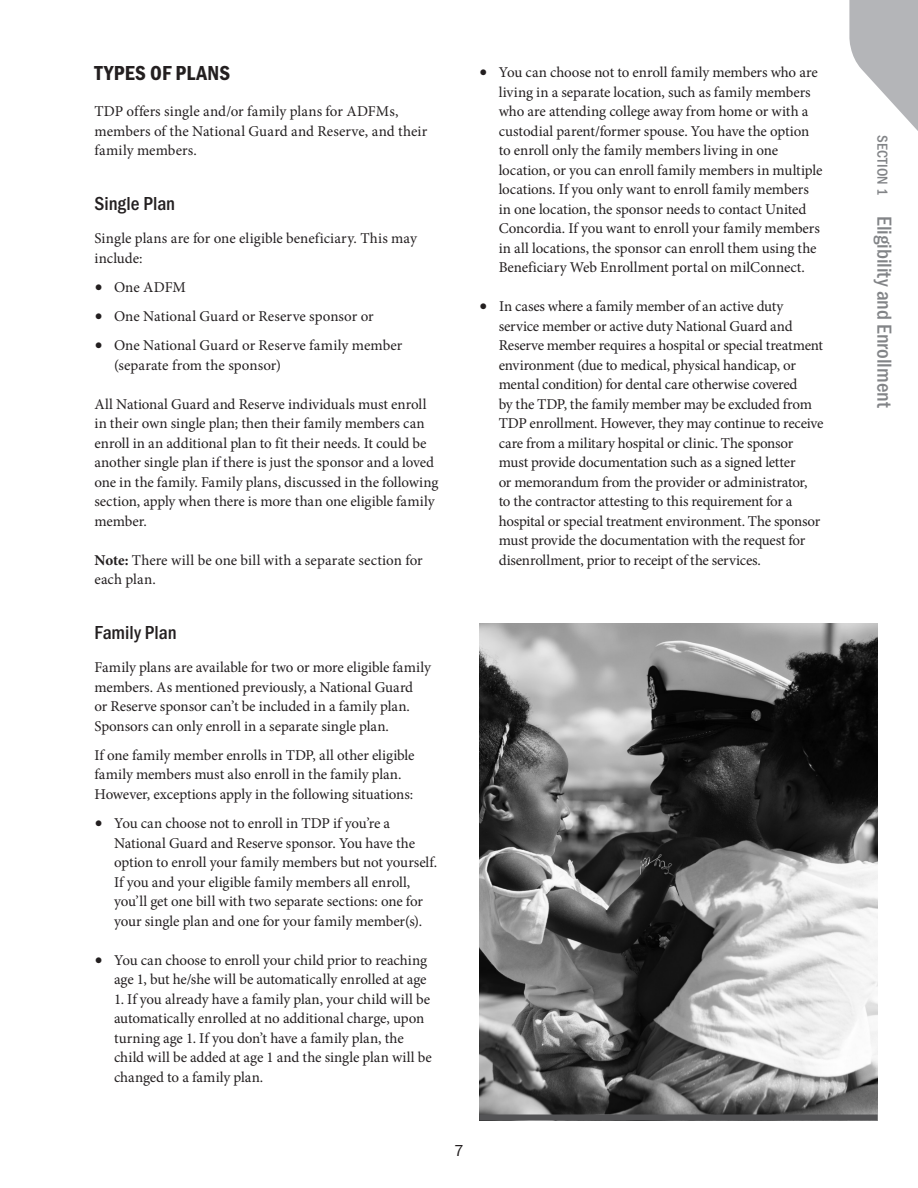
<style>
.page{position:relative;width:918px;height:1188px;background:#fff}
.page>*{position:absolute;margin:0;border:0;box-sizing:border-box;transform-origin:0 0}
.t1{font:500 21px "Franklin Gothic URW Cond";letter-spacing:-.005em;color:#828487}
.S1{font:21px "Franklin Gothic URW Con Dem";letter-spacing:.02em;color:#231f20}
.S2{font:500 19.5px "Franklin Gothic URW Cond";color:#231f20}
.t2{font:16.5px "Franklin Gothic URW Boo";color:#231f20}
.P_-_before_bullets_and_or_number{font:15px/19.5px "Minion Pro";letter-spacing:-.01em;color:#231f20}
.P_-_before_bullets_and_or_number-2{font:15px/19.5px "Minion Pro";letter-spacing:.01em;color:#231f20}
.s1{font-size:21.75px}
.s2{font-weight:700}
.s3{font-size:15px}
</style>
<div class="page">
<svg style="left:849px;top:0;width:69px;height:131px"></svg>
<img style="left:479px;top:623px;width:399px;height:491px">
<div style="left:479px;top:1114px;width:399px;height:6px;background:#535355"></div>
<p class="S1" style="left:94px;top:59px;width:137px">TYPES OF PLANS</p>
<p class="P_-_before_bullets_and_or_number" style="left:94px;top:102px;width:334px">TDP offers single and/or family plans for ADFMs, members of the National Guard and Reserve, and their family members.</p>
<p class="S2" style="left:94px;top:190px;width:82px">Single Plan</p>
<p class="P_-_before_bullets_and_or_number" style="left:94px;top:229px;width:324px">Single plans are for one eligible beneficiary. This may include:</p>
<p class="P_-_before_bullets_and_or_number" style="left:94px;top:277px;width:93px"><span class="s1">•</span> One ADFM</p>
<p class="P_-_before_bullets_and_or_number" style="left:94px;top:307px;width:281px"><span class="s1">•</span> One National Guard or Reserve sponsor or</p>
<p class="P_-_before_bullets_and_or_number" style="left:114px;top:336px;width:290px;text-indent:-20px"><span class="s1">•</span> One National Guard or Reserve family member (separate from the sponsor)</p>
<p class="P_-_before_bullets_and_or_number" style="left:94px;top:394px;width:346px">All National Guard and Reserve individuals must enroll in their own single plan; then their family members can enroll in an additional plan to fit their needs. It could be another single plan if there is just the sponsor and a loved one in the family. Family plans, discussed in the following section, apply when there is more than one eligible family member.</p>
<p class="P_-_before_bullets_and_or_number-2" style="left:94px;top:550px;width:330px"><span class="s2">Note:</span> There will be one bill with a separate section for each plan.</p>
<p class="S2" style="left:94px;top:619px;width:84px">Family Plan</p>
<p class="P_-_before_bullets_and_or_number" style="left:94px;top:658px;width:338px">Family plans are available for two or more eligible family members. As mentioned previously, a National Guard<br>or Reserve sponsor can’t be included in a family plan.<br>Sponsors can only enroll in a separate single plan.</p>
<p class="P_-_before_bullets_and_or_number" style="left:94px;top:745px;width:322px">If one family member enrolls in TDP, all other eligible family members must also enroll in the family plan.<br>However, exceptions apply in the following situations:</p>
<p class="P_-_before_bullets_and_or_number" style="left:114px;top:814px;width:325px;text-indent:-20px"><span class="s1">•</span> You can choose not to enroll in TDP if you’re a National Guard and Reserve sponsor. You have the option to enroll your family members but not yourself.<br>If you and your eligible family members all enroll, you’ll get one bill with two separate sections: one for your single plan and one for your family member(s).</p>
<p class="P_-_before_bullets_and_or_number" style="left:94px;top:950px;width:334px;text-align:right"><span class="s1">•</span> You can choose to enroll your child prior to reaching age 1, but he/she will be automatically enrolled at age</p>
<p class="P_-_before_bullets_and_or_number" style="left:114px;top:989px;width:319px">1. If you already have a family plan, your child will be automatically enrolled at no additional charge, upon turning age 1. If you don’t have a family plan, the child will be added at age 1 and the single plan will be changed to a family plan.</p>
<p class="P_-_before_bullets_and_or_number" style="left:499px;top:63px;width:325px;text-indent:-20px"><span class="s1">•</span> You can choose not to enroll family members who are living in a separate location, such as family members who are attending college away from home or with a custodial parent/former spouse. You have the option to enroll only the family members living in one location, or you can enroll family members in multiple locations. If you only want to enroll family members in one location, the sponsor needs to contact United Concordia. If you want to enroll your family members in all locations, the sponsor can enroll them using the Beneficiary Web Enrollment portal on milConnect.</p>
<p class="P_-_before_bullets_and_or_number" style="left:499px;top:297px;width:326px;text-indent:-20px"><span class="s1">•</span> In cases where a family member of an active duty service member or active duty National Guard and Reserve member requires a hospital or special treatment environment (due to medical, physical handicap, or mental condition) for dental care otherwise covered<br>by the TDP, the family member may be excluded from TDP enrollment. However, they may continue to receive care from a military hospital or clinic. The sponsor must provide documentation such as a signed letter<br>or memorandum from the provider or administrator,<br>to the contractor attesting to this requirement for a hospital or special treatment environment. The sponsor must provide the documentation with the request for disenrollment, prior to receipt of the services.</p>
<p class="t2" style="left:454px;top:1140px;width:11px">7</p>
<h1 class="t1" style="left:900px;top:135px;width:274px;rotate:90deg"><span class="s3">SECTION 1</span> Eligibility and Enrollment</h1>
</div>
